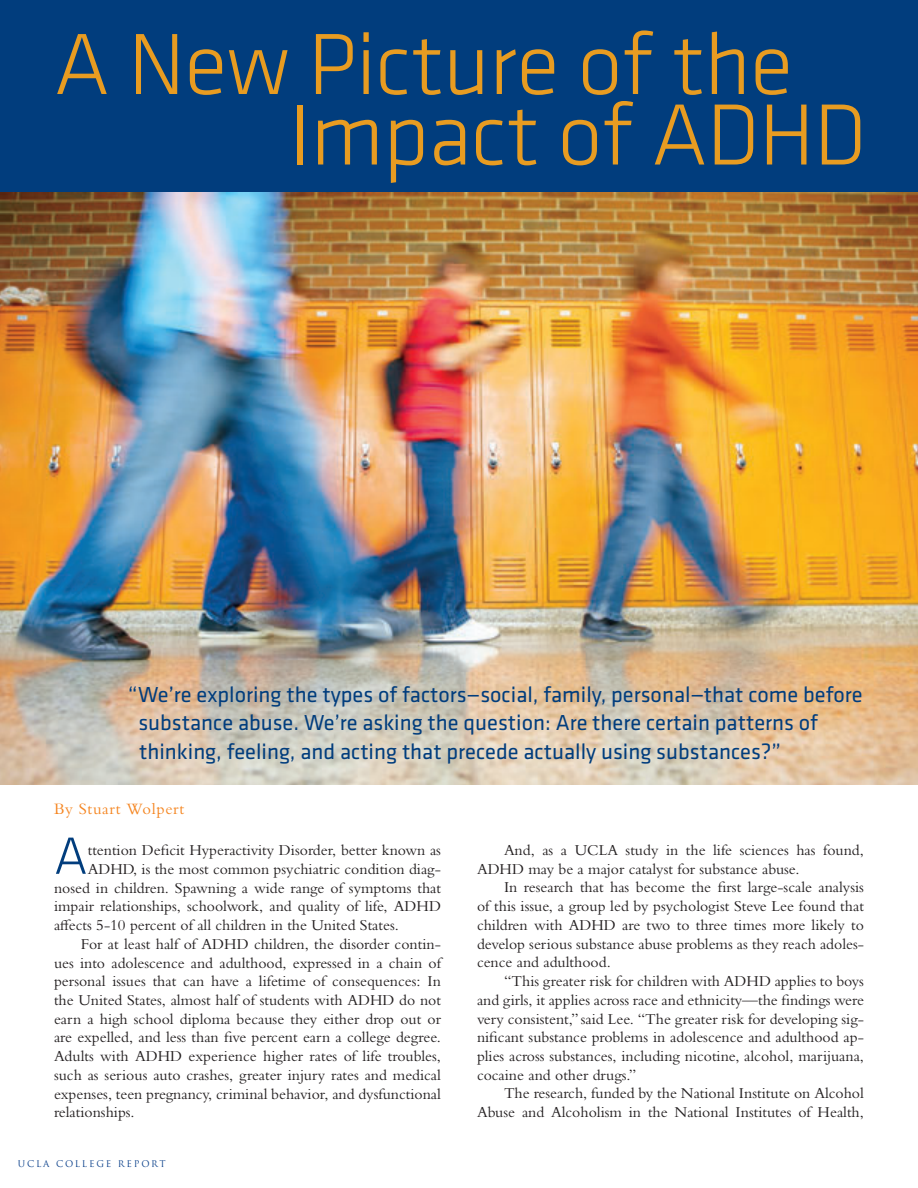
<style>
.page{position:relative;width:918px;height:1188px;background:#fff}
.page>*{position:absolute;margin:0;border:0;box-sizing:border-box;transform-origin:0 0}
.t1{font:300 90px/70.5px "Klavika";letter-spacing:-.01em;color:#e89c21}
.t2{font:300 54.3px "Klavika";color:#013d7d}
.t3{font:22.5px/28.5px "Klavika";color:#013d7d}
.t4{font:16.5px "M Bembo";letter-spacing:.04em;color:#f58520}
.t5{font:15.75px/18.8px "Bembo MT Std";color:#231f20;text-align:justify}
.t6{font:9px "Trajan";letter-spacing:.2em;color:#083e89}
</style>
<div class="page">
<div style="left:0;top:0;width:918px;height:192px;background:#013d7d"></div>
<img style="left:0;top:192px;width:918px;height:592px">
<h1 class="t1" style="left:289px;top:28px;width:579px;text-indent:-235px">A New Picture of the<br>Impact of ADHD</h1>
<h3 class="t3" style="left:138px;top:679px;width:726px;text-indent:-10px">“We’re exploring the types of factors—social, family, personal—that come before substance abuse. We’re asking the question: Are there certain patterns of thinking, feeling, and acting that precede actually using substances?”</h3>
<p class="t4" style="left:54px;top:800px;width:132px">By Stuart Wolpert</p>
<h2 class="t2" style="left:54px;top:823px;width:35px">A</h2>
<p class="t5" style="left:88px;top:840px;width:355px">ttention Deficit Hyperactivity Disorder, better known as</p>
<p class="t5" style="left:88px;top:859px;width:355px">ADHD, is the most common psychiatric condition diag-</p>
<p class="t5" style="left:54px;top:878px;width:389px">nosed in children. Spawning a wide range of symptoms that</p>
<p class="t5" style="left:54px;top:897px;width:389px">impair relationships, schoolwork, and quality of life, ADHD</p>
<p class="t5" style="left:54px;top:915px;width:346px">affects 5-10 percent of all children in the United States.</p>
<p class="t5" style="left:81px;top:934px;width:361px">For at least half of ADHD children, the disorder contin-</p>
<p class="t5" style="left:54px;top:953px;width:388px">ues into adolescence and adulthood, expressed in a chain of</p>
<p class="t5" style="left:54px;top:972px;width:388px">personal issues that can have a lifetime of consequences: In</p>
<p class="t5" style="left:54px;top:990px;width:389px">the United States, almost half of students with ADHD do not</p>
<p class="t5" style="left:54px;top:1009px;width:389px">earn a high school diploma because they either drop out or</p>
<p class="t5" style="left:54px;top:1028px;width:388px">are expelled, and less than five percent earn a college degree.</p>
<p class="t5" style="left:54px;top:1047px;width:388px">Adults with ADHD experience higher rates of life troubles,</p>
<p class="t5" style="left:54px;top:1065px;width:389px">such as serious auto crashes, greater injury rates and medical</p>
<p class="t5" style="left:54px;top:1084px;width:388px">expenses, teen pregnancy, criminal behavior, and dysfunctional</p>
<p class="t5" style="left:54px;top:1103px;width:82px">relationships.</p>
<p class="t6" style="left:18px;top:1159px;width:149px">UCLA COLLEGE REPORT</p>
<p class="t5" style="left:477px;top:840px;width:388px;text-indent:27px">And, as a UCLA study in the life sciences has found,<br>ADHD may be a major catalyst for substance abuse.</p>
<p class="t5" style="left:477px;top:878px;width:389px;text-indent:27px">In research that has become the first large-scale analysis of this issue, a group led by psychologist Steve Lee found that children with ADHD are two to three times more likely to develop serious substance abuse problems as they reach adoles&shy;cence and adulthood.</p>
<p class="t5" style="left:477px;top:971px;width:389px;text-indent:27px">“This greater risk for children with ADHD applies to boys and girls, it applies across race and ethnicity—the findings were very consistent,” said Lee. “The greater risk for developing sig&shy;nificant substance problems in adolescence and adulthood ap&shy;plies across substances, including nicotine, alcohol, marijuana, cocaine and other drugs.”</p>
<p class="t5" style="left:477px;top:1084px;width:388px;text-align:right">The research, funded by the National Institute on Alcohol<br>Abuse and Alcoholism in the National Institutes of Health,</p>
</div>
